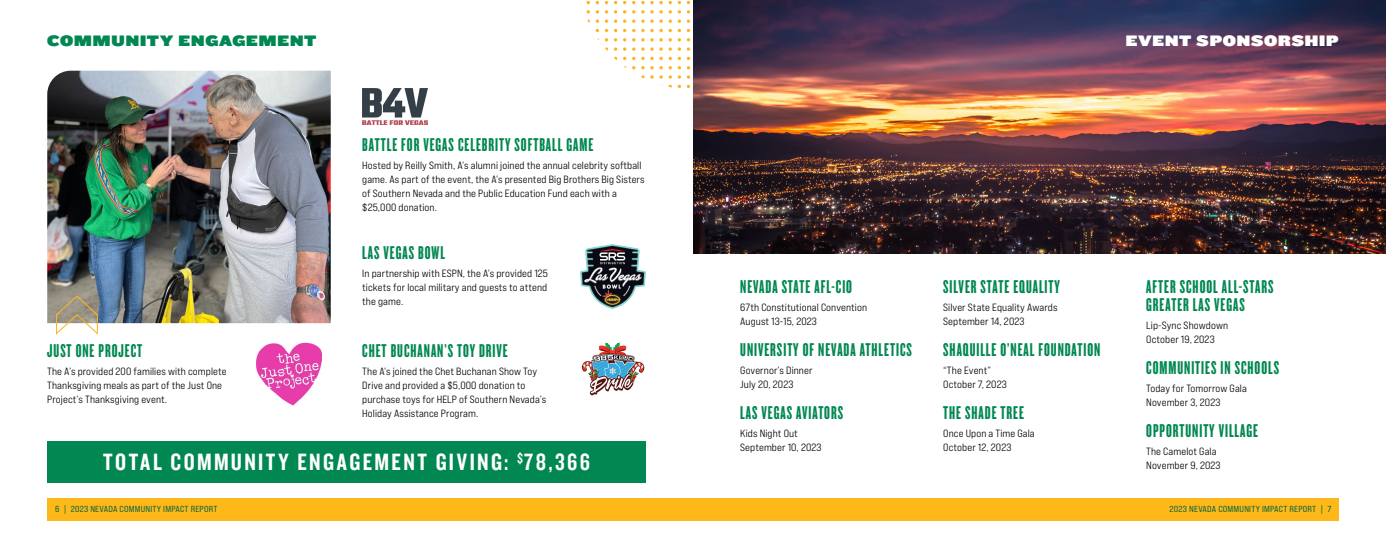
<style>
.page{position:relative;width:1386px;height:536px;background:#fff}
.page>*{position:absolute;margin:0;border:0;box-sizing:border-box;transform-origin:0 0}
.t1{font:24.5px "Knockout 49 Liteweight";letter-spacing:.1em;color:#fff}
.t2{font:19.25px/17.5px "Knockout 67 Full Bantamwt";letter-spacing:.05em;color:#008752}
.t3{font:15.75px "Knockout 93 Ultmt Heviwt";letter-spacing:.06em;color:#008752}
.t4{font:15.75px "Knockout 93 Ultmt Heviwt";letter-spacing:.055em;color:#fff}
.t5{font:10.5px/14px "Bebas Neue Pro Exp Md";letter-spacing:.01em;color:#000}
.t6{font:8.75px "Bebas Neue Pro Exp Rg";letter-spacing:.025em;color:#006241}
</style>
<div class="page">
<div style="left:47px;top:498px;width:1292px;height:22px;background:#ffb819"></div>
<img style="left:257px;top:342px;width:65px;height:64px">
<img style="left:581px;top:342px;width:64px;height:54px">
<img style="left:581px;top:244px;width:65px;height:64px">
<img style="left:362px;top:88px;width:66px;height:36px">
<img style="left:47px;top:71px;width:284px;height:252px">
<div style="left:47px;top:441px;width:599px;height:41px;background:#008752"></div>
<svg style="left:596px;top:10px;width:3px;height:13px"></svg>
<svg style="left:632px;top:10px;width:3px;height:13px"></svg>
<svg style="left:632px;top:47px;width:3px;height:4px"></svg>
<svg style="left:669px;top:47px;width:3px;height:4px"></svg>
<svg style="left:669px;top:75px;width:3px;height:4px"></svg>
<svg style="left:669px;top:10px;width:3px;height:13px"></svg>
<svg style="left:614px;top:47px;width:3px;height:4px"></svg>
<svg style="left:614px;top:10px;width:3px;height:13px"></svg>
<svg style="left:687px;top:10px;width:3px;height:13px"></svg>
<svg style="left:687px;top:75px;width:3px;height:4px"></svg>
<svg style="left:687px;top:47px;width:3px;height:4px"></svg>
<svg style="left:605px;top:10px;width:3px;height:13px"></svg>
<svg style="left:678px;top:47px;width:3px;height:4px"></svg>
<svg style="left:678px;top:10px;width:3px;height:13px"></svg>
<svg style="left:678px;top:75px;width:3px;height:4px"></svg>
<svg style="left:587px;top:10px;width:3px;height:13px"></svg>
<svg style="left:623px;top:47px;width:3px;height:4px"></svg>
<svg style="left:623px;top:10px;width:3px;height:13px"></svg>
<svg style="left:641px;top:10px;width:22px;height:13px"></svg>
<svg style="left:641px;top:29px;width:22px;height:3px"></svg>
<svg style="left:641px;top:1px;width:22px;height:3px"></svg>
<svg style="left:641px;top:66px;width:22px;height:3px"></svg>
<svg style="left:641px;top:75px;width:22px;height:4px"></svg>
<svg style="left:641px;top:38px;width:22px;height:3px"></svg>
<svg style="left:641px;top:47px;width:22px;height:4px"></svg>
<svg style="left:641px;top:57px;width:22px;height:3px"></svg>
<svg style="left:56px;top:295px;width:42px;height:39px"></svg>
<img style="left:693px;top:0;width:693px;height:253px">
<h3 class="t3" style="left:47px;top:29px;width:271px">COMMUNITY ENGAGEMENT</h3>
<h2 class="t2" style="left:47px;top:341px;width:96px">JUST ONE PROJECT</h2>
<p class="t5" style="left:47px;top:364px;width:181px">The A’s provided 200 families with complete<br>Thanksgiving meals as part of the Just One<br>Project’s Thanksgiving event.</p>
<h2 class="t2" style="left:362px;top:135px;width:233px">BATTLE FOR VEGAS CELEBRITY SOFTBALL GAME</h2>
<p class="t5" style="left:362px;top:158px;width:284px">Hosted by Reilly Smith, A’s alumni joined the annual celebrity softball game. As part of the event, the A’s presented Big Brothers Big Sisters of Southern Nevada and the Public Education Fund each with a $25,000 donation.</p>
<h2 class="t2" style="left:362px;top:243px;width:84px">LAS VEGAS BOWL</h2>
<p class="t5" style="left:362px;top:266px;width:187px;text-align:justify">In partnership with ESPN, the A’s provided 125 tickets for local military and guests to attend the game.</p>
<h2 class="t2" style="left:362px;top:341px;width:147px">CHET BUCHANAN’S TOY DRIVE</h2>
<p class="t5" style="left:362px;top:364px;width:186px">The A’s joined the Chet Buchanan Show Toy Drive and provided a $5,000 donation to purchase toys for HELP of Southern Nevada’s Holiday Assistance Program.</p>
<h1 class="t1" style="left:103px;top:446px;width:488px">TOTAL COMMUNITY ENGAGEMENT GIVING: <sup>$</sup>78,366</h1>
<h3 class="t4" style="left:1126px;top:29px;width:214px">EVENT SPONSORSHIP</h3>
<h2 class="t2" style="left:740px;top:277px;width:113px">NEVADA STATE AFL-CIO</h2>
<p class="t5" style="left:740px;top:300px;width:128px">67th Constitutional Convention<br>August 13-15, 2023</p>
<h2 class="t2" style="left:740px;top:340px;width:173px">UNIVERSITY OF NEVADA ATHLETICS</h2>
<p class="t5" style="left:740px;top:363px;width:74px">Governor’s Dinner<br>July 20, 2023</p>
<h2 class="t2" style="left:740px;top:403px;width:104px">LAS VEGAS AVIATORS</h2>
<p class="t5" style="left:740px;top:426px;width:83px">Kids Night Out<br>September 10, 2023</p>
<h2 class="t2" style="left:943px;top:277px;width:118px">SILVER STATE EQUALITY</h2>
<p class="t5" style="left:943px;top:300px;width:116px">Silver State Equality Awards<br>September 14, 2023</p>
<h2 class="t2" style="left:943px;top:340px;width:159px">SHAQUILLE O’NEAL FOUNDATION</h2>
<p class="t5" style="left:943px;top:363px;width:65px">“The Event”<br>October 7, 2023</p>
<h2 class="t2" style="left:943px;top:403px;width:82px">THE SHADE TREE</h2>
<p class="t5" style="left:943px;top:426px;width:93px">Once Upon a Time Gala<br>October 12, 2023</p>
<h2 class="t2" style="left:1146px;top:277px;width:129px">AFTER SCHOOL ALL-STARS<br>GREATER LAS VEGAS</h2>
<p class="t5" style="left:1146px;top:317px;width:83px">Lip-Sync Showdown<br>October 19, 2023</p>
<h2 class="t2" style="left:1146px;top:358px;width:135px">COMMUNITIES IN SCHOOLS</h2>
<p class="t5" style="left:1146px;top:380px;width:102px">Today for Tomorrow Gala<br>November 3, 2023</p>
<h2 class="t2" style="left:1146px;top:421px;width:113px">OPPORTUNITY VILLAGE</h2>
<p class="t5" style="left:1146px;top:443px;width:76px">The Camelot Gala<br>November 9, 2023</p>
<p class="t6" style="left:55px;top:504px;width:164px">6 | 2023 NEVADA COMMUNITY IMPACT REPORT</p>
<p class="t6" style="left:1170px;top:504px;width:163px">2023 NEVADA COMMUNITY IMPACT REPORT | 7</p>
</div>
